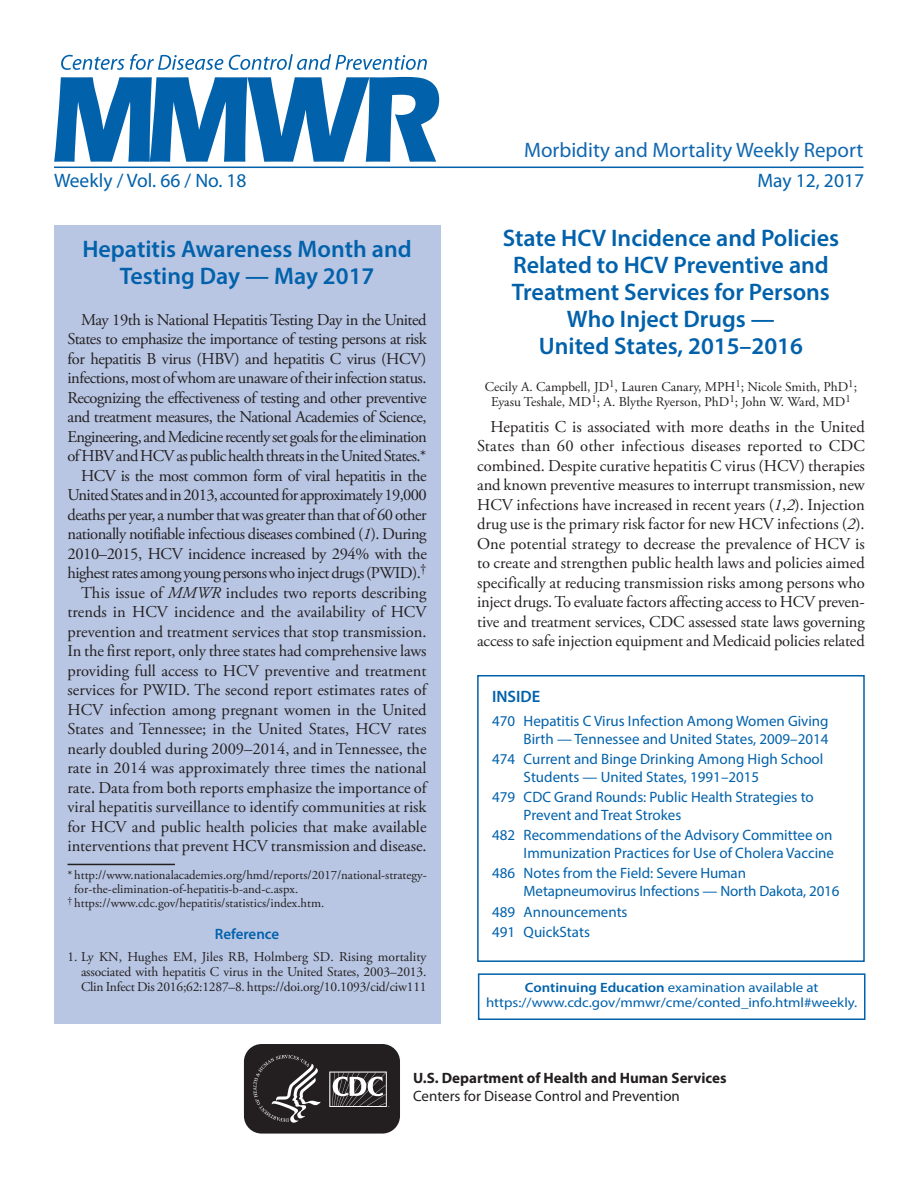
<style>
.page{position:relative;width:918px;height:1188px;background:#fff}
.page>*{position:absolute;margin:0;border:0;box-sizing:border-box;transform-origin:0 0}
.Report_Title{font:600 24px/27px "Myriad Pro";color:#0161ab;text-align:center}
.t1{font:21px "Myriad Pro";color:#1167af}
.t2{font:19.5px "Myriad Pro";color:#0161ab}
.Paragraph{font:16.5px/19.5px "Adobe Garamond Pro";letter-spacing:-.025em;color:#231f20;text-align:justify}
.inside{font:600 16.5px "Myriad Pro";color:#0161ab}
.toc_headline_to_999{font:15px/18px "Myriad Pro";color:#0161ab}
.t3{font:700 15px/18px "Myriad Pro";color:#231f20}
.Ref_Title{font:600 15px "Myriad Pro";color:#0161ab}
.References{font:13.5px/15px "Adobe Garamond Pro";letter-spacing:-.015em;color:#231f20;text-align:justify}
.Author_Names{font:13.5px/15px "Adobe Garamond Pro";color:#231f20;text-align:center}
.ce_callout_box{font:13.5px/15px "Myriad Pro";color:#0161ab;text-align:center;scale:1.1 1}
.Footnote{font:12.75px/14.2px "Adobe Garamond Pro";color:#231f20}
.footnote_no_rule_tex{font:12.75px "Adobe Garamond Pro";color:#231f20}
.s1{font-style:italic}
.s2{font-weight:600}
.s3{font-weight:400}
</style>
<div class="page">
<hr style="left:54px;top:167px;width:810px;height:1px;background:#0161ab">
<svg style="left:54px;top:77px;width:385px;height:85px"></svg>
<svg style="left:61px;top:54px;width:366px;height:16px"></svg>
<div style="left:477px;top:675px;width:388px;height:287px;border:2px solid #0161ab"></div>
<div style="left:478px;top:973px;width:388px;height:47px;border:2px solid #0161ab"></div>
<svg style="left:243px;top:1045px;width:157px;height:89px;background:#403c3d"></svg>
<div style="left:54px;top:225px;width:386px;height:799px;background:#b8c6e3"></div>
<hr style="left:68px;top:864px;width:107px;height:1px;background:#231f20">
<p class="t1" style="left:524px;top:137px;width:341px">Morbidity and Mortality Weekly Report</p>
<p class="t2" style="left:54px;top:168px;width:194px">Weekly / Vol. 66 / No. 18</p>
<p class="t2" style="left:757px;top:168px;width:108px">May 12, 2017</p>
<p class="Report_Title" style="left:82px;top:234px;width:331px">Hepatitis Awareness Month and<br>Testing Day — May 2017</p>
<p class="Paragraph" style="left:68px;top:310px;width:361px;text-indent:14px">May 19th is National Hepatitis Testing Day in the United States to emphasize the importance of testing persons at risk for hepatitis B virus (HBV) and hepatitis C virus (HCV) infections, most of whom are unaware of their infection status.<br>Recognizing the effectiveness of testing and other preventive and treatment measures, the National Academies of Science, Engineering, and Medicine recently set goals for the elimination of HBV and HCV as public health threats in the United States.*</p>
<p class="Paragraph" style="left:68px;top:466px;width:361px;text-indent:14px">HCV is the most common form of viral hepatitis in the United States and in 2013, accounted for approximately 19,000 deaths per year, a number that was greater than that of 60 other nationally notifiable infectious diseases combined (<span class="s1">1</span>). During 2010–2015, HCV incidence increased by 294% with the highest rates among young persons who inject drugs (PWID).<sup>†</sup></p>
<p class="Paragraph" style="left:68px;top:583px;width:361px;text-indent:14px">This issue of <span class="s1">MMWR</span> includes two reports describing trends in HCV incidence and the availability of HCV prevention and treatment services that stop transmission.<br>In the first report, only three states had comprehensive laws providing full access to HCV preventive and treatment services for PWID. The second report estimates rates of HCV infection among pregnant women in the United States and Tennessee; in the United States, HCV rates nearly doubled during 2009–2014, and in Tennessee, the rate in 2014 was approximately three times the national rate. Data from both reports emphasize the importance of viral hepatitis surveillance to identify communities at risk for HCV and public health policies that make available interventions that prevent HCV transmission and disease.</p>
<p class="Footnote" style="left:74px;top:868px;width:354px;text-indent:-7px">* http://www.nationalacademies.org/hmd/reports/2017/national-strategy&shy;for-the-elimination-of-hepatitis-b-and-c.aspx.</p>
<p class="footnote_no_rule_tex" style="left:68px;top:896px;width:258px"><sup>†</sup> https://www.cdc.gov/hepatitis/statistics/index.htm.</p>
<h1 class="Ref_Title" style="left:215px;top:924px;width:66px">Reference</h1>
<p class="References" style="left:81px;top:949px;width:347px;text-indent:-14px">1. Ly KN, Hughes EM, Jiles RB, Holmberg SD. Rising mortality associated with hepatitis C virus in the United States, 2003–2013.<br>Clin Infect Dis 2016;62:1287–8. https://doi.org/10.1093/cid/ciw111</p>
<p class="Report_Title" style="left:503px;top:224px;width:338px">State HCV Incidence and Policies<br>Related to HCV Preventive and<br>Treatment Services for Persons<br>Who Inject Drugs —<br>United States, 2015–2016</p>
<p class="Author_Names" style="left:485px;top:379px;width:374px">Cecily A. Campbell, JD<sup>1</sup>, Lauren Canary, MPH<sup>1</sup>; Nicole Smith, PhD<sup>1</sup>;<br>Eyasu Teshale, MD<sup>1</sup>; A. Blythe Ryerson, PhD<sup>1</sup>; John W. Ward, MD<sup>1</sup></p>
<p class="Paragraph" style="left:477px;top:417px;width:389px;text-indent:14px">Hepatitis C is associated with more deaths in the United States than 60 other infectious diseases reported to CDC combined. Despite curative hepatitis C virus (HCV) therapies and known preventive measures to interrupt transmission, new HCV infections have increased in recent years (<span class="s1">1</span>,<span class="s1">2</span>). Injection drug use is the primary risk factor for new HCV infections (<span class="s1">2</span>).<br>One potential strategy to decrease the prevalence of HCV is to create and strengthen public health laws and policies aimed specifically at reducing transmission risks among persons who inject drugs. To evaluate factors affecting access to HCV preven&shy;tive and treatment services, CDC assessed state laws governing access to safe injection equipment and Medicaid policies related</p>
<h1 class="inside" style="left:492px;top:686px;width:50px">INSIDE</h1>
<p class="toc_headline_to_999" style="left:492px;top:712px;width:338px;text-align:right">470 Hepatitis C Virus Infection Among Women Giving<br>Birth — Tennessee and United States, 2009–2014</p>
<p class="toc_headline_to_999" style="left:524px;top:750px;width:301px;text-indent:-32px">474 Current and Binge Drinking Among High School<br>Students — United States, 1991–2015</p>
<p class="toc_headline_to_999" style="left:524px;top:788px;width:292px;text-indent:-32px">479 CDC Grand Rounds: Public Health Strategies to<br>Prevent and Treat Strokes</p>
<p class="toc_headline_to_999" style="left:492px;top:826px;width:343px;text-align:right">482 Recommendations of the Advisory Committee on<br>Immunization Practices for Use of Cholera Vaccine</p>
<p class="toc_headline_to_999" style="left:524px;top:864px;width:317px;text-indent:-32px">486 Notes from the Field: Severe Human<br>Metapneumovirus Infections — North Dakota, 2016</p>
<p class="toc_headline_to_999" style="left:492px;top:902px;width:137px">489 Announcements</p>
<p class="toc_headline_to_999" style="left:492px;top:922px;width:99px">491 QuickStats</p>
<p class="ce_callout_box" style="left:486px;top:980px;width:339px"><span class="s2">Continuing Education</span> examination available at https://www.cdc.gov/mmwr/cme/conted_info.html#weekly.</p>
<p class="t3" style="left:413px;top:1069px;width:315px">U.S. Department of Health and Human Services<br><span class="s3">Centers for Disease Control and Prevention</span></p>
</div>
